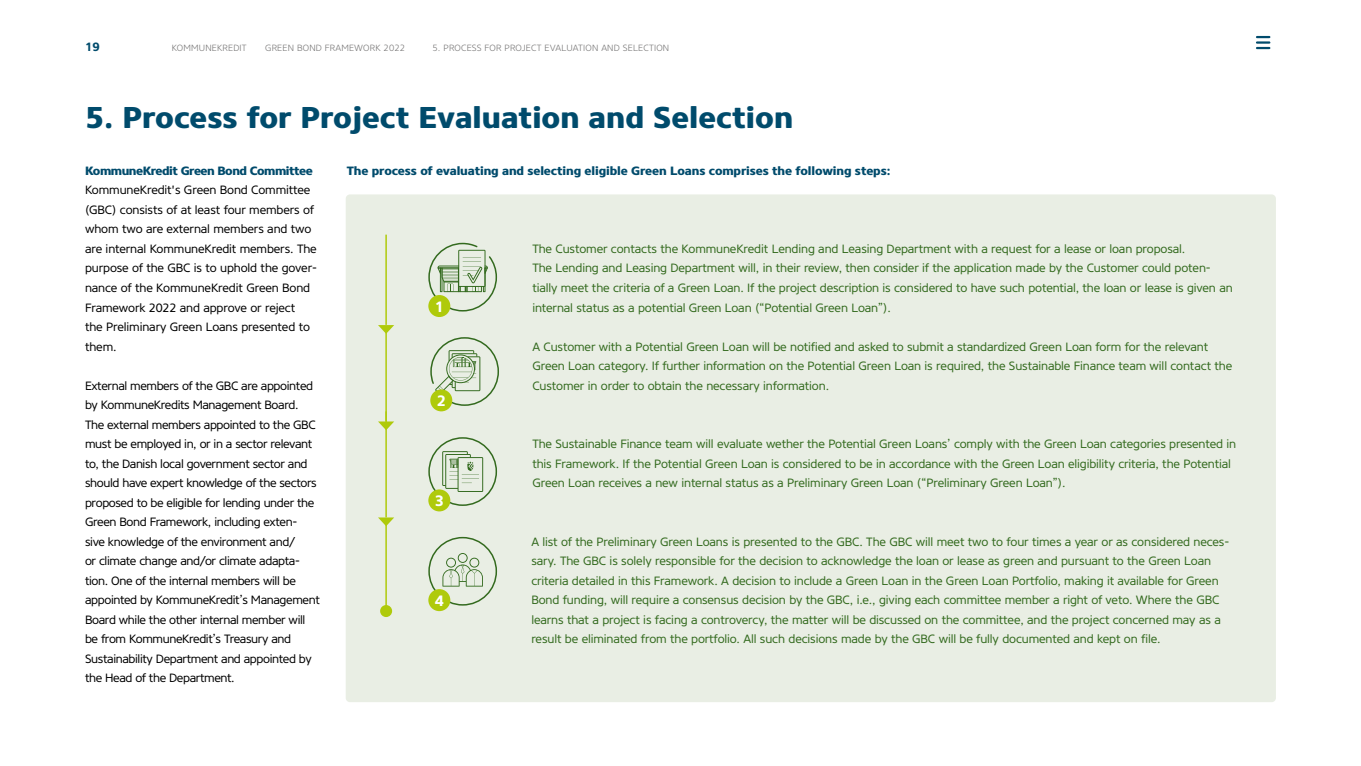
<style>
.page{position:relative;width:1361px;height:766px;background:#fff}
.page>*{position:absolute;margin:0;border:0;box-sizing:border-box;transform-origin:0 0}
.t1{font:800 30px "Core Sans NR75";color:#004b6c}
.t2{font:700 15px "Core Sans NR65";color:#fff}
.t3{font:12px/19.5px "Core Sans NR45";letter-spacing:-.01em;color:#336a1e}
.t4{font:12px/19.5px "Core Sans NR45";letter-spacing:-.03em;color:#000}
.t5{font:12px/19.5px "Core Sans NR45";letter-spacing:-.01em;color:#000}
.t6{font:800 12px "Core Sans NR75";letter-spacing:-.01em;color:#004b6c}
.t7{font:800 12px "Core Sans NR75";letter-spacing:-.04em;color:#004b6c}
.t8{font:700 12px "Core Sans NR65";color:#004b6c}
.t9{font:300 9px "Core Sans NR35";letter-spacing:.02em;color:#757474}
</style>
<div class="page">
<div style="left:346px;top:194px;width:930px;height:508px;background:#e9eee4;border-radius:4px"></div>
<hr style="left:385px;top:234px;width:2px;height:91px;background:#afca0b">
<svg style="left:378px;top:325px;width:16px;height:8px"></svg>
<hr style="left:385px;top:331px;width:2px;height:90px;background:#afca0b">
<svg style="left:378px;top:421px;width:16px;height:8px"></svg>
<hr style="left:385px;top:411px;width:2px;height:106px;background:#afca0b">
<svg style="left:378px;top:517px;width:16px;height:8px"></svg>
<hr style="left:385px;top:517px;width:2px;height:94px;background:#afca0b">
<div style="left:380px;top:605px;width:12px;height:12px;background:#afca0b;border-radius:50%"></div>
<svg style="left:428px;top:242px;width:70px;height:70px"></svg>
<div style="left:428px;top:295px;width:22px;height:22px;background:#afca0b;border-radius:50%"></div>
<svg style="left:430px;top:337px;width:69px;height:69px"></svg>
<div style="left:430px;top:389px;width:22px;height:22px;background:#afca0b;border-radius:50%"></div>
<div style="left:428px;top:437px;width:69px;height:69px;border:2px solid #336a1e;border-radius:50%"></div>
<svg style="left:442px;top:451px;width:41px;height:41px"></svg>
<div style="left:428px;top:489px;width:22px;height:22px;background:#afca0b;border-radius:50%"></div>
<div style="left:428px;top:536px;width:69px;height:69px;border:2px solid #336a1e;border-radius:50%"></div>
<div style="left:428px;top:589px;width:22px;height:22px;background:#afca0b;border-radius:50%"></div>
<svg style="left:442px;top:553px;width:41px;height:33px"></svg>
<svg style="left:1257px;top:36px;width:12px;height:13px"></svg>
<p class="t8" style="left:85px;top:39px;width:16px">19</p>
<p class="t9" style="left:172px;top:42px;width:76px">KOMMUNEKREDIT</p>
<p class="t9" style="left:265px;top:42px;width:141px">GREEN BOND FRAMEWORK 2022</p>
<p class="t9" style="left:432px;top:42px;width:238px">5. PROCESS FOR PROJECT EVALUATION AND SELECTION</p>
<h1 class="t1" style="left:85px;top:98px;width:709px">5. Process for Project Evaluation and Selection</h1>
<p class="t7" style="left:85px;top:163px;width:229px">KommuneKredit Green Bond Committee</p>
<p class="t5" style="left:85px;top:180px;width:233px">KommuneKredit's Green Bond Committee (GBC) consists of at least four members of whom two are external members and two are internal KommuneKredit members. The purpose of the GBC is to uphold the gover&shy;nance of the KommuneKredit Green Bond Framework 2022 and approve or reject<br>the Preliminary Green Loans presented to them.</p>
<p class="t4" style="left:85px;top:375px;width:236px">External members of the GBC are appointed by KommuneKredits Management Board.<br>The external members appointed to the GBC must be employed in, or in a sector relevant to, the Danish local government sector and should have expert knowledge of the sectors proposed to be eligible for lending under the Green Bond Framework, including exten&shy;sive knowledge of the environment and/<br>or climate change and/or climate adapta&shy;tion. One of the internal members will be appointed by KommuneKredit’s Management Board while the other internal member will be from KommuneKredit’s Treasury and Sustainability Department and appointed by the Head of the Department.</p>
<p class="t6" style="left:347px;top:163px;width:545px">The process of evaluating and selecting eligible Green Loans comprises the following steps:</p>
<p class="t3" style="left:532px;top:239px;width:702px">The Customer contacts the KommuneKredit Lending and Leasing Department with a request for a lease or loan proposal.<br>The Lending and Leasing Department will, in their review, then consider if the application made by the Customer could poten&shy;tially meet the criteria of a Green Loan. If the project description is considered to have such potential, the loan or lease is given an internal status as a potential Green Loan (“Potential Green Loan”).</p>
<p class="t2" style="left:435px;top:296px;width:11px">1</p>
<p class="t3" style="left:532px;top:336px;width:701px">A Customer with a Potential Green Loan will be notified and asked to submit a standardized Green Loan form for the relevant<br>Green Loan category. If further information on the Potential Green Loan is required, the Sustainable Finance team will contact the<br>Customer in order to obtain the necessary information.</p>
<p class="t2" style="left:437px;top:391px;width:11px">2</p>
<p class="t3" style="left:532px;top:434px;width:705px">The Sustainable Finance team will evaluate wether the Potential Green Loans’ comply with the Green Loan categories presented in this Framework. If the Potential Green Loan is considered to be in accordance with the Green Loan eligibility criteria, the Potential<br>Green Loan receives a new internal status as a Preliminary Green Loan (“Preliminary Green Loan”).</p>
<p class="t2" style="left:435px;top:491px;width:11px">3</p>
<p class="t3" style="left:531px;top:531px;width:699px">A list of the Preliminary Green Loans is presented to the GBC. The GBC will meet two to four times a year or as considered neces&shy;sary. The GBC is solely responsible for the decision to acknowledge the loan or lease as green and pursuant to the Green Loan criteria detailed in this Framework. A decision to include a Green Loan in the Green Loan Portfolio, making it available for Green Bond funding, will require a consensus decision by the GBC, i.e., giving each committee member a right of veto. Where the GBC learns that a project is facing a controvercy, the matter will be discussed on the committee, and the project concerned may as a result be eliminated from the portfolio. All such decisions made by the GBC will be fully documented and kept on file.</p>
<p class="t2" style="left:435px;top:590px;width:11px">4</p>
</div>
